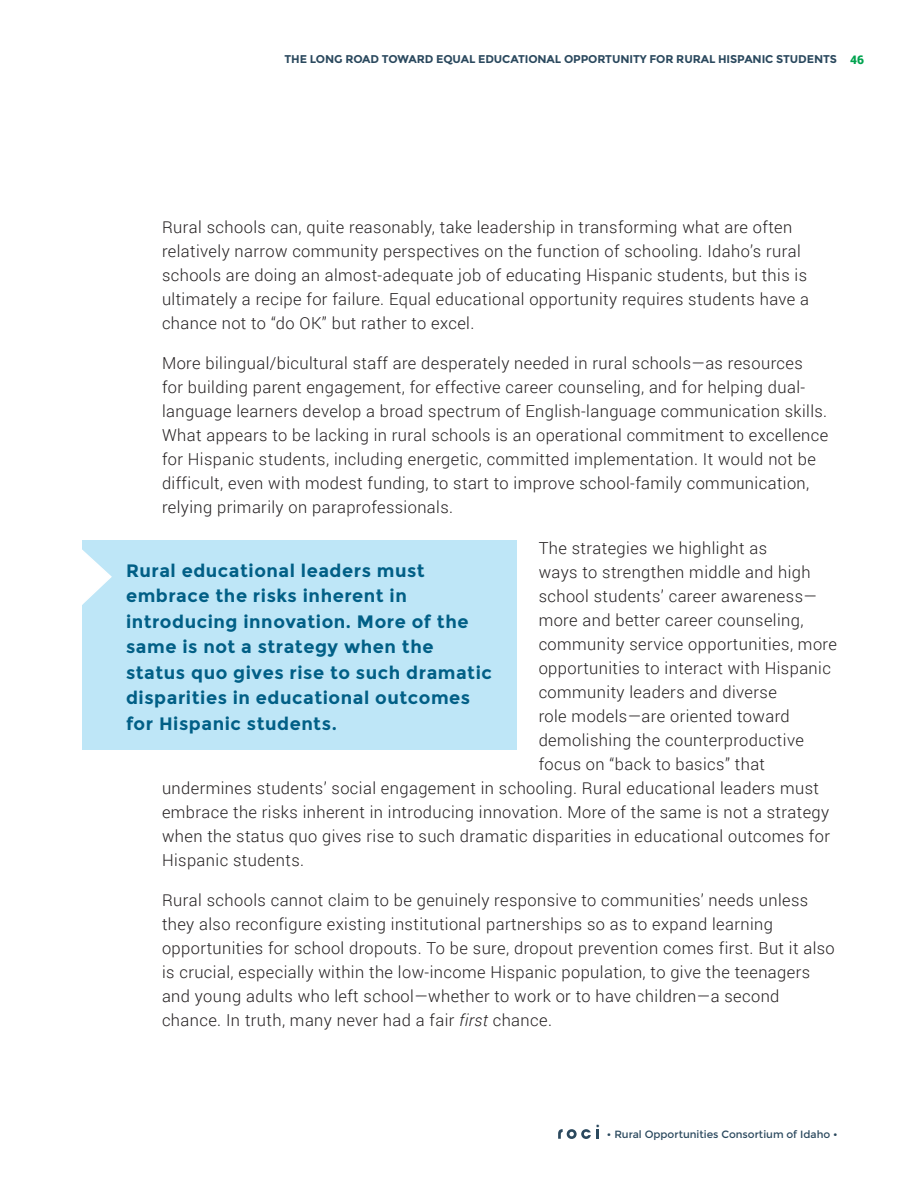
<style>
.page{position:relative;width:918px;height:1188px;background:#fff}
.page>*{position:absolute;margin:0;border:0;box-sizing:border-box;transform-origin:0 0}
.body_copy{font:700 18px/25.5px "Montserrat";letter-spacing:.03em;color:#015f86}
.t1{font:300 16.5px/24px "Roboto";letter-spacing:.025em;color:#231f20}
.t2{font:900 12px "Roboto";color:#00a34f}
.t3{font:700 11.25px "Montserrat";letter-spacing:-.01em;color:#2b495e}
.t4{font:10.5px "Montserrat";color:#2b495e}
.s1{font-style:italic}
</style>
<div class="page">
<svg style="left:558px;top:1124px;width:41px;height:15px"></svg>
<div style="left:83px;top:540px;width:434px;height:210px;background:#bee6f7"></div>
<svg style="left:82px;top:547px;width:30px;height:59px"></svg>
<p class="t3" style="left:285px;top:53px;width:554px">THE LONG ROAD TOWARD EQUAL EDUCATIONAL OPPORTUNITY FOR RURAL HISPANIC STUDENTS</p>
<p class="t2" style="left:850px;top:51px;width:15px">46</p>
<p class="t1" style="left:162px;top:215px;width:649px">Rural schools can, quite reasonably, take leadership in transforming what are often relatively narrow community perspectives on the function of schooling. Idaho’s rural schools are doing an almost-adequate job of educating Hispanic students, but this is ultimately a recipe for failure. Equal educational opportunity requires students have a chance not to “do OK” but rather to excel.</p>
<p class="t1" style="left:162px;top:351px;width:668px">More bilingual/bicultural staff are desperately needed in rural schools—as resources<br>for building parent engagement, for effective career counseling, and for helping dual&shy;language learners develop a broad spectrum of English-language communication skills.<br>What appears to be lacking in rural schools is an operational commitment to excellence for Hispanic students, including energetic, committed implementation. It would not be difficult, even with modest funding, to start to improve school-family communication, relying primarily on paraprofessionals.</p>
<p class="t1" style="left:539px;top:535px;width:230px">The strategies we highlight as</p>
<p class="t1" style="left:539px;top:559px;width:274px">ways to strengthen middle and high</p>
<p class="t1" style="left:539px;top:583px;width:280px">school students’ career awareness—</p>
<p class="t1" style="left:539px;top:607px;width:266px">more and better career counseling,</p>
<p class="t1" style="left:539px;top:631px;width:300px">community service opportunities, more</p>
<p class="t1" style="left:539px;top:655px;width:294px">opportunities to interact with Hispanic</p>
<p class="t1" style="left:539px;top:679px;width:240px">community leaders and diverse</p>
<p class="t1" style="left:539px;top:703px;width:253px">role models—are oriented toward</p>
<p class="t1" style="left:539px;top:727px;width:267px">demolishing the counterproductive</p>
<p class="t1" style="left:539px;top:751px;width:228px">focus on “back to basics” that</p>
<p class="t1" style="left:162px;top:775px;width:659px">undermines students’ social engagement in schooling. Rural educational leaders must</p>
<p class="t1" style="left:162px;top:799px;width:669px">embrace the risks inherent in introducing innovation. More of the same is not a strategy</p>
<p class="t1" style="left:162px;top:823px;width:670px">when the status quo gives rise to such dramatic disparities in educational outcomes for</p>
<p class="t1" style="left:162px;top:847px;width:144px">Hispanic students.</p>
<p class="t1" style="left:162px;top:887px;width:674px">Rural schools cannot claim to be genuinely responsive to communities’ needs unless they also reconfigure existing institutional partnerships so as to expand learning opportunities for school dropouts. To be sure, dropout prevention comes first. But it also is crucial, especially within the low-income Hispanic population, to give the teenagers and young adults who left school—whether to work or to have children—a second chance. In truth, many never had a fair <span class="s1">first</span> chance.</p>
<p class="body_copy" style="left:126px;top:558px;width:367px">Rural educational leaders must embrace the risks inherent in introducing innovation. More of the same is not a strategy when the status quo gives rise to such dramatic disparities in educational outcomes for Hispanic students.</p>
<p class="t4" style="left:607px;top:1128px;width:232px">• Rural Opportunities Consortium of Idaho •</p>
</div>
